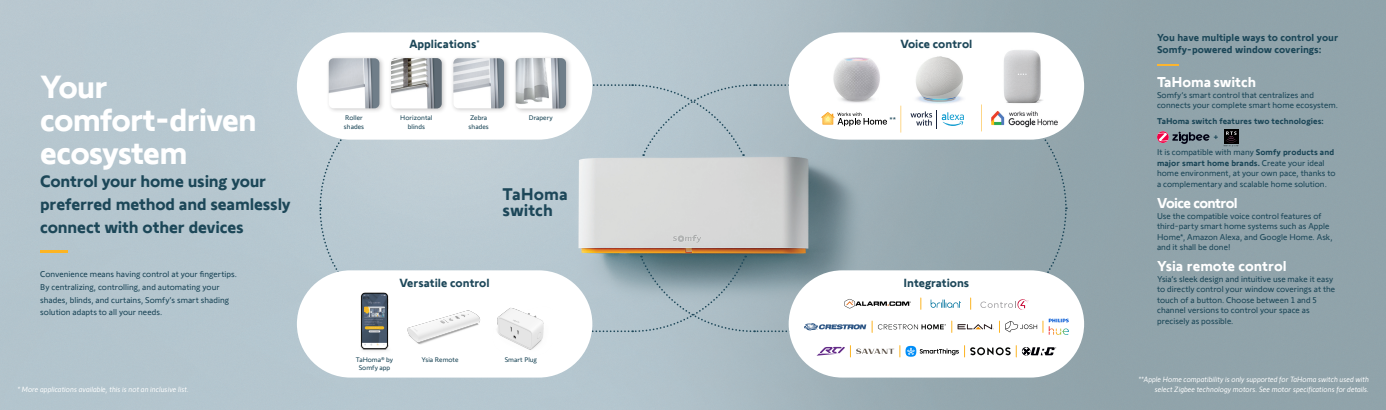
<style>
.page{position:relative;width:1386px;height:410px;background:#fff}
.page>*{position:absolute;margin:0;border:0;box-sizing:border-box;transform-origin:0 0}
.t1{font:700 33.25px "Somfy Sans";letter-spacing:-.03em;color:#fff}
.t2{font:700 17.5px/22.8px "Somfy Sans";letter-spacing:-.015em;color:#1c4758}
.t3{font:700 17.5px/16.1px "Somfy Sans";color:#1d4759}
.t4{font:700 14.88px "Somfy Sans";letter-spacing:-.01em;color:#fff}
.t5{font:700 14.88px "Somfy Sans";letter-spacing:-.045em;color:#fff}
.t6{font:700 12.25px "Somfy Sans";color:#1d4759}
.t7{font:700 12.25px "Somfy Sans";color:#1c4758}
.t8{font:700 10.5px/12.6px "Somfy Sans";color:#1c4758}
.t9{font:8.75px/10.5px "Somfy Sans";color:#1c4758}
.t10{font:8.75px/12.6px "Somfy Sans";color:#1d4759}
.t11{font:700 8.75px "Somfy Sans";letter-spacing:.005em;color:#1c4758}
.t12{font:italic 7.88px "Somfy Sans";color:#fff}
.t13{font:7px/8.4px "Somfy Sans";color:#1c4758;text-align:center}
.s1{font-weight:700}
</style>
<div class="page">
<img style="left:0;top:0;width:1386px;height:410px">
<div style="left:789px;top:270px;width:295px;height:107px;background:#fff;border-radius:54px"></div>
<div style="left:297px;top:32px;width:295px;height:107px;background:#fff;border-radius:54px"></div>
<hr style="left:40px;top:250px;width:28px;height:2px;background:#fcb423">
<div style="left:297px;top:270px;width:295px;height:107px;background:#fff;border-radius:54px"></div>
<div style="left:789px;top:32px;width:295px;height:107px;background:#fff;border-radius:54px"></div>
<img style="left:916px;top:56px;width:47px;height:27px">
<img style="left:833px;top:57px;width:47px;height:26px">
<img style="left:1004px;top:50px;width:37px;height:33px">
<svg style="left:1157px;top:131px;width:53px;height:13px"></svg>
<div style="left:1224px;top:129px;width:15px;height:15px;background:#000"></div>
<svg style="left:1224px;top:131px;width:15px;height:15px"></svg>
<hr style="left:1157px;top:64px;width:21px;height:2px;background:#fcb52f">
<div style="left:513px;top:55px;width:59px;height:59px;background:#231f20;opacity:.25"></div>
<img style="left:516px;top:58px;width:50px;height:25px">
<div style="left:326px;top:55px;width:59px;height:59px;background:#231f20;opacity:.25"></div>
<img style="left:329px;top:58px;width:50px;height:25px">
<div style="left:388px;top:55px;width:60px;height:59px;background:#231f20;opacity:.25"></div>
<img style="left:391px;top:58px;width:51px;height:25px">
<div style="left:450px;top:55px;width:60px;height:59px;background:#231f20;opacity:.25"></div>
<img style="left:453px;top:58px;width:51px;height:25px">
<img style="left:360px;top:334px;width:29px;height:17px">
<img style="left:499px;top:334px;width:45px;height:16px">
<img style="left:408px;top:334px;width:42px;height:11px">
<svg style="left:900px;top:345px;width:156px;height:12px"></svg>
<svg style="left:817px;top:345px;width:77px;height:12px"></svg>
<svg style="left:318px;top:83px;width:751px;height:251px"></svg>
<p class="t1" style="left:40px;top:59px;width:69px">Your</p>
<p class="t1" style="left:40px;top:92px;width:218px">comfort-driven</p>
<p class="t1" style="left:40px;top:126px;width:149px">ecosystem</p>
<p class="t2" style="left:40px;top:167px;width:252px">Control your home using your preferred method and seamlessly connect with other devices</p>
<p class="t10" style="left:40px;top:267px;width:198px">Convenience means having control at your fingertips.<br>By centralizing, controlling, and automating your shades, blinds, and curtains, Somfy’s smart shading solution adapts to all your needs.</p>
<p class="t7" style="left:409px;top:34px;width:72px">Applications<sup>*</sup></p>
<p class="t13" style="left:344px;top:113px;width:22px;text-align:left">Roller shades</p>
<p class="t13" style="left:469px;top:113px;width:22px;text-align:left">Zebra shades</p>
<p class="t13" style="left:529px;top:113px;width:25px">Drapery</p>
<p class="t13" style="left:400px;top:113px;width:34px">Horizontal blinds</p>
<p class="t3" style="left:503px;top:184px;width:67px">TaHoma switch</p>
<p class="t6" style="left:400px;top:273px;width:92px">Versatile control</p>
<p class="t13" style="left:356px;top:354px;width:39px">TaHoma® by<br>Somfy app</p>
<p class="t13" style="left:422px;top:354px;width:38px">Ysia Remote</p>
<p class="t13" style="left:505px;top:354px;width:34px">Smart Plug</p>
<p class="t6" style="left:900px;top:34px;width:73px">Voice control</p>
<p class="t10" style="left:889px;top:113px;width:8px">**</p>
<p class="t6" style="left:903px;top:273px;width:67px">Integrations</p>
<p class="t8" style="left:1157px;top:30px;width:183px">You have multiple ways to control your<br>Somfy-powered window coverings:</p>
<p class="t4" style="left:1157px;top:70px;width:101px">TaHoma switch</p>
<p class="t9" style="left:1157px;top:88px;width:182px">Somfy’s smart control that centralizes and connects your complete smart home ecosystem.</p>
<p class="t11" style="left:1157px;top:114px;width:168px">TaHoma switch features two technologies:</p>
<p class="t11" style="left:1214px;top:130px;width:6px">+</p>
<p class="t9" style="left:1157px;top:146px;width:180px">It is compatible with many <span class="s1">Somfy products and major smart home brands.</span> Create your ideal home environment, at your own pace, thanks to a complementary and scalable home solution.</p>
<p class="t5" style="left:1157px;top:191px;width:82px">Voice control</p>
<p class="t9" style="left:1157px;top:209px;width:177px">Use the compatible voice control features of third-party smart home systems such as Apple Home*, Amazon Alexa, and Google Home. Ask, and it shall be done!</p>
<p class="t4" style="left:1157px;top:254px;width:131px">Ysia remote control</p>
<p class="t9" style="left:1157px;top:272px;width:180px">Ysia’s sleek design and intuitive use make it easy to directly control your window coverings at the touch of a button. Choose between 1 and 5 channel versions to control your space as precisely as possible.</p>
<p class="t12" style="left:1138px;top:373px;width:232px">**Apple Home compatibility is only supported for TaHoma switch used with</p>
<p class="t12" style="left:17px;top:383px;width:173px">* More applications available, this is not an inclusive list.</p>
<p class="t12" style="left:1154px;top:383px;width:216px">select Zigbee technology motors. See motor specifications for details.</p>
</div>
